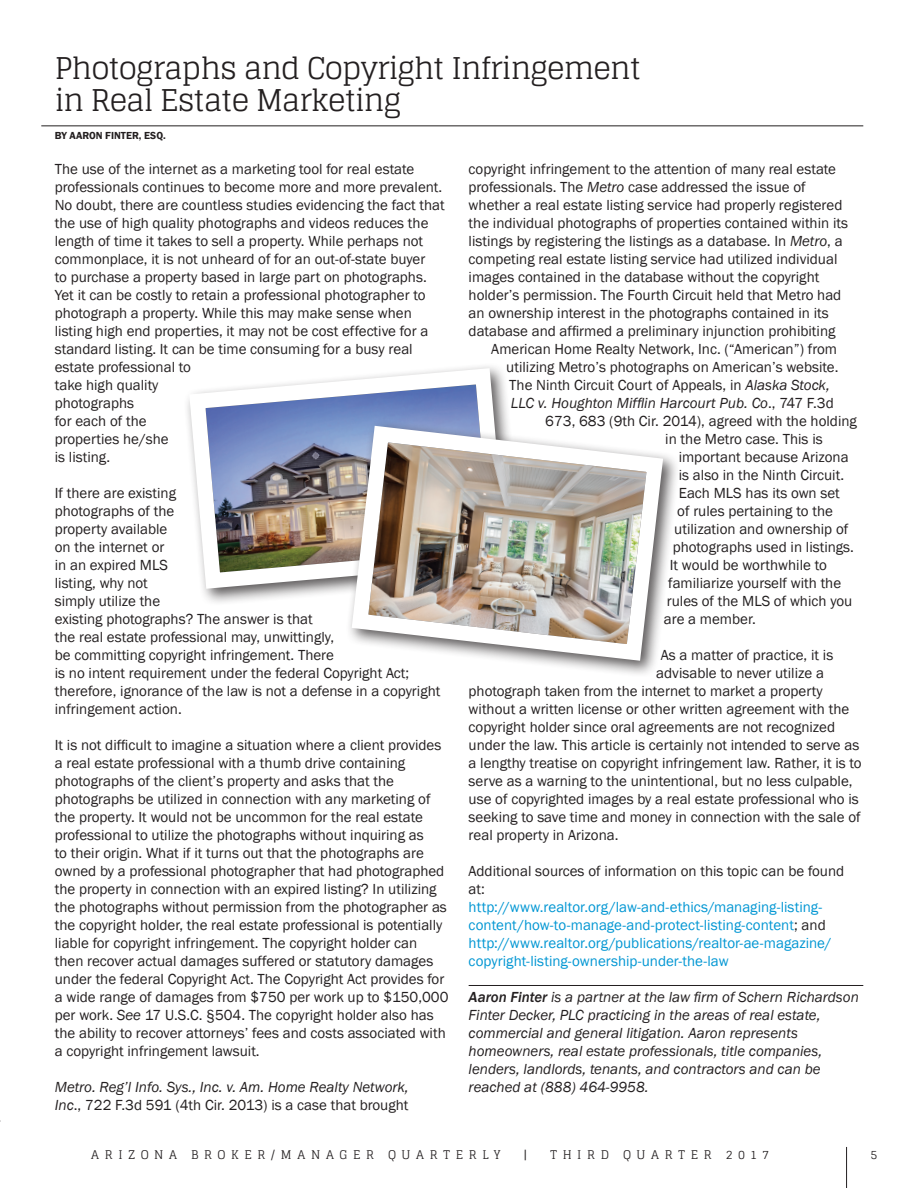
<style>
.page{position:relative;width:918px;height:1188px;background:#fff}
.page>*{position:absolute;margin:0;border:0;box-sizing:border-box;transform-origin:0 0}
.t1{font:30px/31.5px "Glegoo";letter-spacing:-.03em;color:#231f20}
.t2{font:15px/18px "Franklin Gothic";color:#231f20}
.t3{font:italic 15px/18px "Franklin Gothic";color:#231f20}
.t4{font:15px/18px "Franklin Gothic";color:#0096d3}
.t5{font:12px "Glegoo";letter-spacing:.465em;color:#231f20}
.t6{font:600 10.5px "Franklin Gothic";color:#231f20}
.s1{font-style:italic}
.s2{font-style:normal}
.s3{color:#231f20}
.s4{font-weight:500}
</style>
<div class="page">
<hr style="left:41px;top:126px;width:822px;height:1px;background:#231f20">
<hr style="left:469px;top:985px;width:394px;height:1px;background:#231f20">
<div style="left:183px;top:362px;width:341px;height:244px;background:#231f20;opacity:.75"></div>
<img style="left:183px;top:362px;width:332px;height:235px">
<div style="left:346px;top:420px;width:334px;height:258px;background:#231f20;opacity:.75"></div>
<img style="left:343px;top:418px;width:328px;height:251px">
<hr style="left:846px;top:1147px;width:1px;height:41px;background:#231f20">
<h1 class="t1" style="left:55px;top:52px;width:588px">Photographs and Copyright Infringement in Real Estate Marketing</h1>
<p class="t6" style="left:55px;top:129px;width:113px">BY AARON FINTER, ESQ.</p>
<p class="t2" style="left:55px;top:161px;width:391px">The use of the internet as a marketing tool for real estate professionals continues to become more and more prevalent.<br>No doubt, there are countless studies evidencing the fact that the use of high quality photographs and videos reduces the length of time it takes to sell a property. While perhaps not commonplace, it is not unheard of for an out-of-state buyer<br>to purchase a property based in large part on photographs.<br>Yet it can be costly to retain a professional photographer to photograph a property. While this may make sense when listing high end properties, it may not be cost effective for a standard listing. It can be time consuming for a busy real estate professional to<br>take high quality<br>photographs<br>for each of the<br>properties he/she<br>is listing.</p>
<p class="t2" style="left:55px;top:485px;width:387px">If there are existing<br>photographs of the<br>property available<br>on the internet or<br>in an expired MLS<br>listing, why not<br>simply utilize the<br>existing photographs? The answer is that<br>the real estate professional may, unwittingly,<br>be committing copyright infringement. There<br>is no intent requirement under the federal Copyright Act; therefore, ignorance of the law is not a defense in a copyright infringement action.</p>
<p class="t2" style="left:55px;top:737px;width:395px">It is not difficult to imagine a situation where a client provides a real estate professional with a thumb drive containing photographs of the client’s property and asks that the photographs be utilized in connection with any marketing of the property. It would not be uncommon for the real estate professional to utilize the photographs without inquiring as<br>to their origin. What if it turns out that the photographs are owned by a professional photographer that had photographed the property in connection with an expired listing? In utilizing the photographs without permission from the photographer as the copyright holder, the real estate professional is potentially liable for copyright infringement. The copyright holder can then recover actual damages suffered or statutory damages under the federal Copyright Act. The Copyright Act provides for a wide range of damages from $750 per work up to $150,000 per work. <span class="s1">See</span> 17 U.S.C. §504. The copyright holder also has the ability to recover attorneys’ fees and costs associated with a copyright infringement lawsuit.</p>
<p class="t3" style="left:55px;top:1079px;width:355px">Metro. Reg’l Info. Sys., Inc. v. Am. Home Realty Network,<br>Inc<span class="s2">., 722 F.3d 591 (4th Cir. 2013) is a case that brought</span></p>
<p class="t2" style="left:469px;top:161px;width:369px">copyright infringement to the attention of many real estate</p>
<p class="t2" style="left:469px;top:179px;width:339px">professionals. The <span class="s1">Metro</span> case addressed the issue of</p>
<p class="t2" style="left:469px;top:197px;width:375px">whether a real estate listing service had properly registered</p>
<p class="t2" style="left:469px;top:215px;width:381px">the individual photographs of properties contained within its</p>
<p class="t2" style="left:469px;top:233px;width:376px">listings by registering the listings as a database. In <span class="s1">Metro</span>, a</p>
<p class="t2" style="left:469px;top:251px;width:370px">competing real estate listing service had utilized individual</p>
<p class="t2" style="left:469px;top:269px;width:352px">images contained in the database without the copyright</p>
<p class="t2" style="left:469px;top:287px;width:374px">holder’s permission. The Fourth Circuit held that Metro had</p>
<p class="t2" style="left:469px;top:305px;width:362px">an ownership interest in the photographs contained in its</p>
<p class="t2" style="left:469px;top:323px;width:368px">database and affirmed a preliminary injunction prohibiting</p>
<p class="t2" style="left:491px;top:341px;width:347px">American Home Realty Network, Inc. (“American”) from</p>
<p class="t2" style="left:506px;top:359px;width:334px">utilizing Metro’s photographs on American’s website.</p>
<p class="t2" style="left:509px;top:377px;width:322px">The Ninth Circuit Court of Appeals, in <span class="s1">Alaska Stock,</span></p>
<p class="t3" style="left:511px;top:395px;width:325px">LLC v. Houghton Mifflin Harcourt Pub. Co<span class="s2">., 747 F.3d</span></p>
<p class="t2" style="left:545px;top:413px;width:313px">673, 683 (9th Cir. 2014), agreed with the holding</p>
<p class="t2" style="left:665px;top:431px;width:159px">in the Metro case. This is</p>
<p class="t2" style="left:679px;top:449px;width:171px">important because Arizona</p>
<p class="t2" style="left:679px;top:467px;width:167px">is also in the Ninth Circuit.</p>
<p class="t2" style="left:679px;top:485px;width:163px">Each MLS has its own set</p>
<p class="t2" style="left:677px;top:503px;width:157px">of rules pertaining to the</p>
<p class="t2" style="left:674px;top:521px;width:176px">utilization and ownership of</p>
<p class="t2" style="left:673px;top:539px;width:183px">photographs used in listings.</p>
<p class="t2" style="left:670px;top:557px;width:159px">It would be worthwhile to</p>
<p class="t2" style="left:668px;top:575px;width:174px">familiarize yourself with the</p>
<p class="t2" style="left:667px;top:593px;width:187px">rules of the MLS of which you</p>
<p class="t2" style="left:664px;top:611px;width:94px">are a member.</p>
<p class="t2" style="left:661px;top:647px;width:174px">As a matter of practice, it is</p>
<p class="t2" style="left:656px;top:665px;width:169px">advisable to never utilize a</p>
<p class="t2" style="left:469px;top:683px;width:356px">photograph taken from the internet to market a property</p>
<p class="t2" style="left:469px;top:701px;width:382px">without a written license or other written agreement with the</p>
<p class="t2" style="left:469px;top:719px;width:368px">copyright holder since oral agreements are not recognized</p>
<p class="t2" style="left:469px;top:737px;width:392px">under the law. This article is certainly not intended to serve as</p>
<p class="t2" style="left:469px;top:755px;width:395px">a lengthy treatise on copyright infringement law. Rather, it is to</p>
<p class="t2" style="left:469px;top:773px;width:385px">serve as a warning to the unintentional, but no less culpable,</p>
<p class="t2" style="left:469px;top:791px;width:392px">use of copyrighted images by a real estate professional who is</p>
<p class="t2" style="left:469px;top:809px;width:393px">seeking to save time and money in connection with the sale of</p>
<p class="t2" style="left:469px;top:827px;width:151px">real property in Arizona.</p>
<p class="t2" style="left:469px;top:863px;width:377px">Additional sources of information on this topic can be found at:</p>
<p class="t4" style="left:469px;top:899px;width:364px">http://www.realtor.org/law-and-ethics/managing-listing&shy;content/how-to-manage-and-protect-listing-content<span class="s3">; and </span>http://www.realtor.org/publications/realtor-ae-magazine/ copyright-listing-ownership-under-the-law</p>
<p class="t3" style="left:469px;top:989px;width:392px"><span class="s4">Aaron Finter</span> is a partner at the law firm of Schern Richardson Finter Decker, PLC practicing in the areas of real estate, commercial and general litigation. Aaron represents homeowners, real estate professionals, title companies, lenders, landlords, tenants, and contractors and can be reached at (888) 464-9958.</p>
<p class="t5" style="left:91px;top:1147px;width:411px">ARIZONA BROKER/MANAGER QUARTERLY</p>
<p class="t5" style="left:524px;top:1147px;width:5px">|</p>
<p class="t5" style="left:550px;top:1147px;width:220px">THIRD QUARTER 2017</p>
<p class="t5" style="left:871px;top:1147px;width:8px">5</p>
</div>
